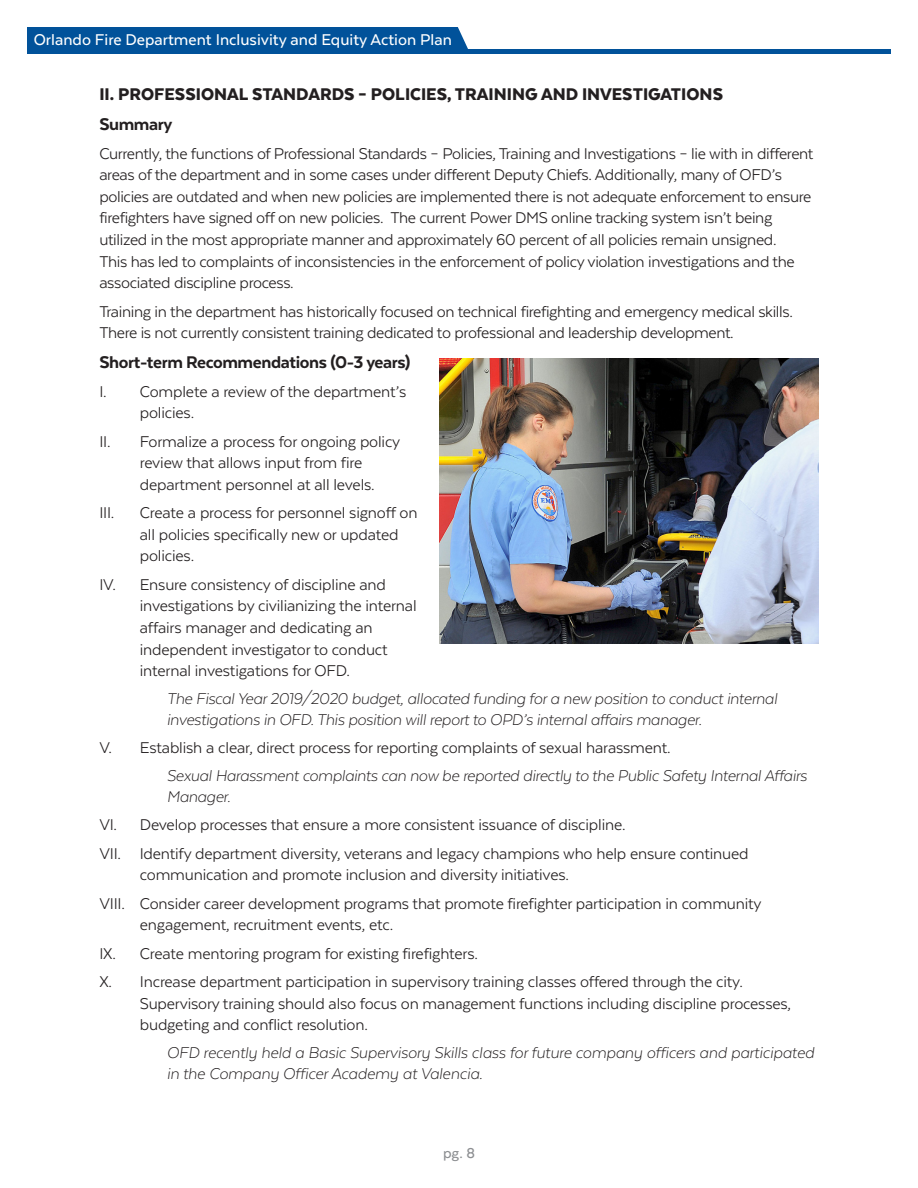
<style>
.page{position:relative;width:918px;height:1188px;background:#fff}
.page>*{position:absolute;margin:0;border:0;box-sizing:border-box;transform-origin:0 0}
.Header_Big{font:900 19.5px "Texta";color:#231f20}
.Header_Small{font:800 19.5px "Texta";letter-spacing:-.02em;color:#231f20}
.Body{font:18px/21.6px "Texta";letter-spacing:-.015em;color:#231f20}
.Italics_Body{font:italic 300 18px/21px "Texta";letter-spacing:-.02em;color:#231f20}
.t1{font:500 18px "Texta";color:#fff}
.t2{font:500 16.5px "Texta";color:#8d8f92}
</style>
<div class="page">
<div style="left:27px;top:27px;width:441px;height:22px;background:#01529a"></div>
<div style="left:27px;top:49px;width:864px;height:5px;background:#01529a"></div>
<img style="left:439px;top:359px;width:380px;height:284px">
<p class="t1" style="left:34px;top:30px;width:420px">Orlando Fire Department Inclusivity and Equity Action Plan</p>
<p class="Header_Big" style="left:99px;top:84px;width:625px">II. PROFESSIONAL STANDARDS – POLICIES, TRAINING AND INVESTIGATIONS</p>
<p class="Header_Small" style="left:99px;top:114px;width:75px">Summary</p>
<p class="Body" style="left:99px;top:142px;width:716px">Currently, the functions of Professional Standards – Policies, Training and Investigations – lie with in different areas of the department and in some cases under different Deputy Chiefs. Additionally, many of OFD’s policies are outdated and when new policies are implemented there is not adequate enforcement to ensure firefighters have signed off on new policies. The current Power DMS online tracking system isn’t being utilized in the most appropriate manner and approximately 60 percent of all policies remain unsigned.<br>This has led to complaints of inconsistencies in the enforcement of policy violation investigations and the associated discipline process.</p>
<p class="Body" style="left:99px;top:300px;width:695px">Training in the department has historically focused on technical firefighting and emergency medical skills.<br>There is not currently consistent training dedicated to professional and leadership development.</p>
<p class="Header_Small" style="left:99px;top:352px;width:313px">Short-term Recommendations (0-3 years)</p>
<p class="Body" style="left:140px;top:380px;width:268px;text-indent:-40px">I. Complete a review of the department’s policies.</p>
<p class="Body" style="left:140px;top:430px;width:262px;text-indent:-40px">II. Formalize a process for ongoing policy review that allows input from fire department personnel at all levels.</p>
<p class="Body" style="left:99px;top:502px;width:17px">III.</p>
<p class="Body" style="left:140px;top:502px;width:279px">Create a process for personnel signoff on all policies specifically new or updated policies.</p>
<p class="Body" style="left:140px;top:573px;width:278px;text-indent:-40px">IV. Ensure consistency of discipline and investigations by civilianizing the internal affairs manager and dedicating an independent investigator to conduct internal investigations for OFD.</p>
<p class="Italics_Body" style="left:167px;top:688px;width:612px">The Fiscal Year 2019/2020 budget, allocated funding for a new position to conduct internal investigations in OFD. This position will report to OPD’s internal affairs manager.</p>
<p class="Body" style="left:99px;top:737px;width:573px">V. Establish a clear, direct process for reporting complaints of sexual harassment.</p>
<p class="Italics_Body" style="left:167px;top:765px;width:642px">Sexual Harassment complaints can now be reported directly to the Public Safety Internal Affairs<br>Manager.</p>
<p class="Body" style="left:99px;top:814px;width:528px">VI. Develop processes that ensure a more consistent issuance of discipline.</p>
<p class="Body" style="left:140px;top:842px;width:610px;text-indent:-40px">VII. Identify department diversity, veterans and legacy champions who help ensure continued communication and promote inclusion and diversity initiatives.</p>
<p class="Body" style="left:140px;top:892px;width:623px;text-indent:-40px">VIII. Consider career development programs that promote firefighter participation in community engagement, recruitment events, etc.</p>
<p class="Body" style="left:99px;top:942px;width:380px">IX. Create mentoring program for existing firefighters.</p>
<p class="Body" style="left:140px;top:971px;width:653px;text-indent:-40px">X. Increase department participation in supervisory training classes offered through the city.<br>Supervisory training should also focus on management functions including discipline processes, budgeting and conflict resolution.</p>
<p class="Italics_Body" style="left:167px;top:1042px;width:649px">OFD recently held a Basic Supervisory Skills class for future company officers and participated in the Company Officer Academy at Valencia.</p>
<p class="t2" style="left:443px;top:1145px;width:33px">pg. 8</p>
</div>
